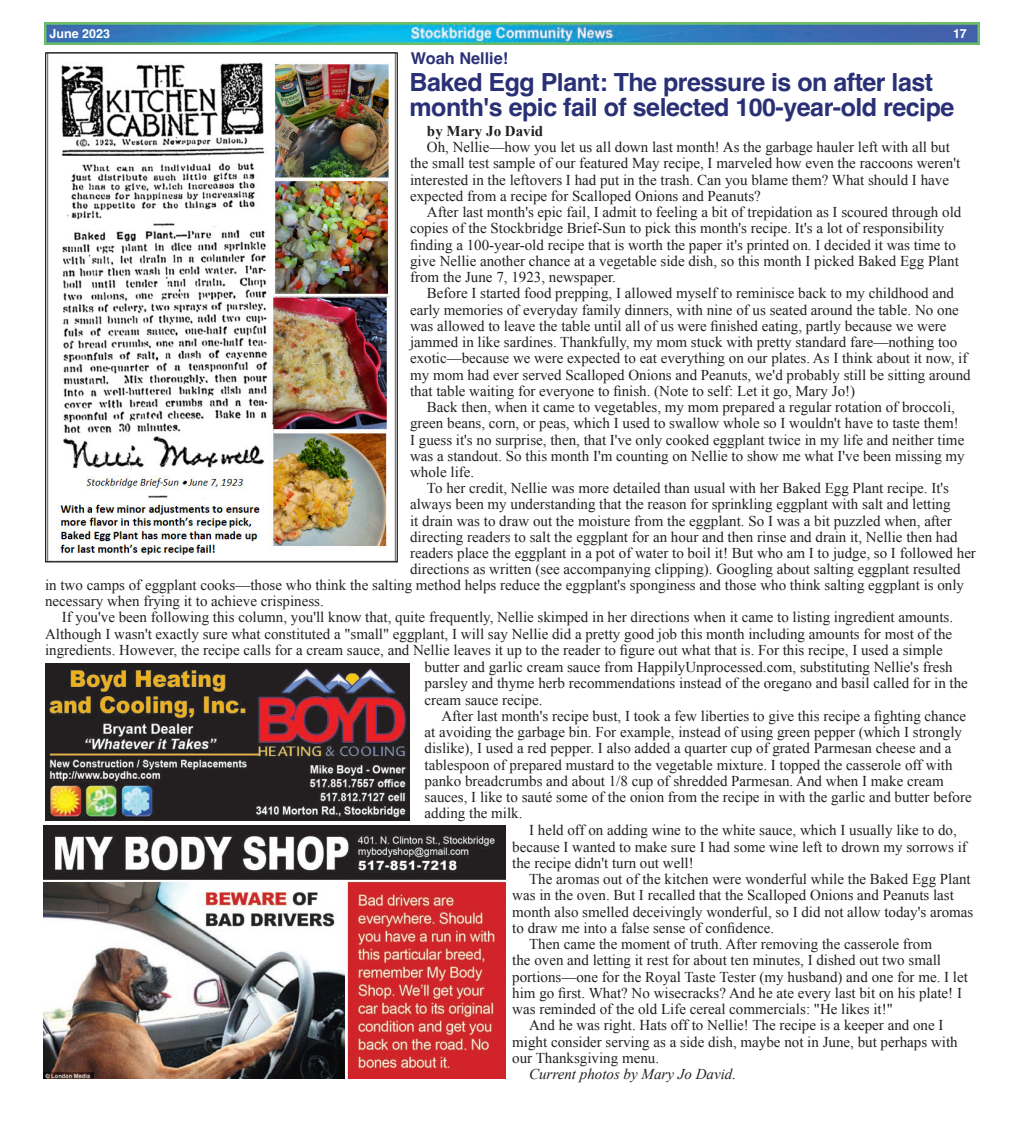
<style>
.page{position:relative;width:1024px;height:1125px;background:#fff}
.page>*{position:absolute;margin:0;border:0;box-sizing:border-box;transform-origin:0 0}
.t1{font:700 25px/25px "Helvetica";letter-spacing:-.02em;color:#293075}
.t2{font:700 16.25px "Helvetica";color:#293075}
.SCN_Paragraph{font:15px/16.2px "Times New Roman";color:#231f20}
.SCN_Paragraph-2{font:italic 15px "Times New Roman";color:#231f20}
.SCN_Paragraph-3{font:700 15px "Times New Roman";color:#231f20}
.t3{font:700 12.5px "Helvetica";color:#fff}
</style>
<div class="page">
<img style="left:44px;top:23px;width:935px;height:21px">
<img style="left:48px;top:54px;width:347px;height:506px">
<img style="left:43px;top:825px;width:462px;height:254px">
<img style="left:45px;top:663px;width:365px;height:158px">
<p class="t3" style="left:49px;top:26px;width:62px">June 2023</p>
<p class="t3" style="left:953px;top:26px;width:15px">17</p>
<p class="t2" style="left:411px;top:49px;width:99px">Woah Nellie!</p>
<p class="t1" style="left:410px;top:73px;width:546px">Baked Egg Plant: The pressure is on after last month's epic fail of selected 100-year-old recipe</p>
<p class="SCN_Paragraph-3" style="left:427px;top:120px;width:118px">by Mary Jo David</p>
<p class="SCN_Paragraph" style="left:410px;top:139px;width:552px;text-indent:17px">Oh, Nellie—how you let us all down last month! As the garbage hauler left with all but the small test sample of our featured May recipe, I marveled how even the raccoons weren't interested in the leftovers I had put in the trash. Can you blame them? What should I have expected from a recipe for Scalloped Onions and Peanuts?</p>
<p class="SCN_Paragraph" style="left:410px;top:204px;width:553px;text-indent:17px">After last month's epic fail, I admit to feeling a bit of trepidation as I scoured through old copies of the Stockbridge Brief-Sun to pick this month's recipe. It's a lot of responsibility finding a 100-year-old recipe that is worth the paper it's printed on. I decided it was time to give Nellie another chance at a vegetable side dish, so this month I picked Baked Egg Plant from the June 7, 1923, newspaper.</p>
<p class="SCN_Paragraph" style="left:410px;top:285px;width:562px;text-indent:17px">Before I started food prepping, I allowed myself to reminisce back to my childhood and early memories of everyday family dinners, with nine of us seated around the table. No one was allowed to leave the table until all of us were finished eating, partly because we were jammed in like sardines. Thankfully, my mom stuck with pretty standard fare—nothing too exotic—because we were expected to eat everything on our plates. As I think about it now, if my mom had ever served Scalloped Onions and Peanuts, we'd probably still be sitting around that table waiting for everyone to finish. (Note to self: Let it go, Mary Jo!)</p>
<p class="SCN_Paragraph" style="left:410px;top:399px;width:556px;text-indent:17px">Back then, when it came to vegetables, my mom prepared a regular rotation of broccoli, green beans, corn, or peas, which I used to swallow whole so I wouldn't have to taste them!<br>I guess it's no surprise, then, that I've only cooked eggplant twice in my life and neither time was a standout. So this month I'm counting on Nellie to show me what I've been missing my whole life.</p>
<p class="SCN_Paragraph" style="left:410px;top:480px;width:567px;text-indent:17px">To her credit, Nellie was more detailed than usual with her Baked Egg Plant recipe. It's always been my understanding that the reason for sprinkling eggplant with salt and letting<br>it drain was to draw out the moisture from the eggplant. So I was a bit puzzled when, after directing readers to salt the eggplant for an hour and then rinse and drain it, Nellie then had readers place the eggplant in a pot of water to boil it! But who am I to judge, so I followed her directions as written (see accompanying clipping). Googling about salting eggplant resulted</p>
<p class="SCN_Paragraph" style="left:45px;top:577px;width:920px">in two camps of eggplant cooks—those who think the salting method helps reduce the eggplant's sponginess and those who think salting eggplant is only necessary when frying it to achieve crispiness.</p>
<p class="SCN_Paragraph" style="left:45px;top:609px;width:909px;text-align:justify;text-indent:17px">If you've been following this column, you'll know that, quite frequently, Nellie skimped in her directions when it came to listing ingredient amounts.<br>Although I wasn't exactly sure what constituted a "small" eggplant, I will say Nellie did a pretty good job this month including amounts for most of the ingredients. However, the recipe calls for a cream sauce, and Nellie leaves it up to the reader to figure out what that is. For this recipe, I used a simple</p>
<p class="SCN_Paragraph" style="left:425px;top:659px;width:545px">butter and garlic cream sauce from HappilyUnprocessed.com, substituting Nellie's fresh parsley and thyme herb recommendations instead of the oregano and basil called for in the cream sauce recipe.</p>
<p class="SCN_Paragraph" style="left:425px;top:708px;width:548px;text-indent:17px">After last month's recipe bust, I took a few liberties to give this recipe a fighting chance at avoiding the garbage bin. For example, instead of using green pepper (which I strongly dislike), I used a red pepper. I also added a quarter cup of grated Parmesan cheese and a tablespoon of prepared mustard to the vegetable mixture. I topped the casserole off with panko breadcrumbs and about 1/8 cup of shredded Parmesan. And when I make cream sauces, I like to sauté some of the onion from the recipe in with the garlic and butter before adding the milk.</p>
<p class="SCN_Paragraph" style="left:512px;top:822px;width:456px;text-indent:17px">I held off on adding wine to the white sauce, which I usually like to do, because I wanted to make sure I had some wine left to drown my sorrows if the recipe didn't turn out well!</p>
<p class="SCN_Paragraph" style="left:512px;top:871px;width:462px;text-indent:17px">The aromas out of the kitchen were wonderful while the Baked Egg Plant was in the oven. But I recalled that the Scalloped Onions and Peanuts last month also smelled deceivingly wonderful, so I did not allow today's aromas to draw me into a false sense of confidence.</p>
<p class="SCN_Paragraph" style="left:512px;top:936px;width:457px;text-indent:17px">Then came the moment of truth. After removing the casserole from<br>the oven and letting it rest for about ten minutes, I dished out two small portions—one for the Royal Taste Tester (my husband) and one for me. I let him go first. What? No wisecracks? And he ate every last bit on his plate! I was reminded of the old Life cereal commercials: "He likes it!"</p>
<p class="SCN_Paragraph" style="left:512px;top:1017px;width:447px;text-indent:17px">And he was right. Hats off to Nellie! The recipe is a keeper and one I might consider serving as a side dish, maybe not in June, but perhaps with our Thanksgiving menu.</p>
<p class="SCN_Paragraph-2" style="left:529px;top:1064px;width:208px">Current photos by Mary Jo David.</p>
</div>
